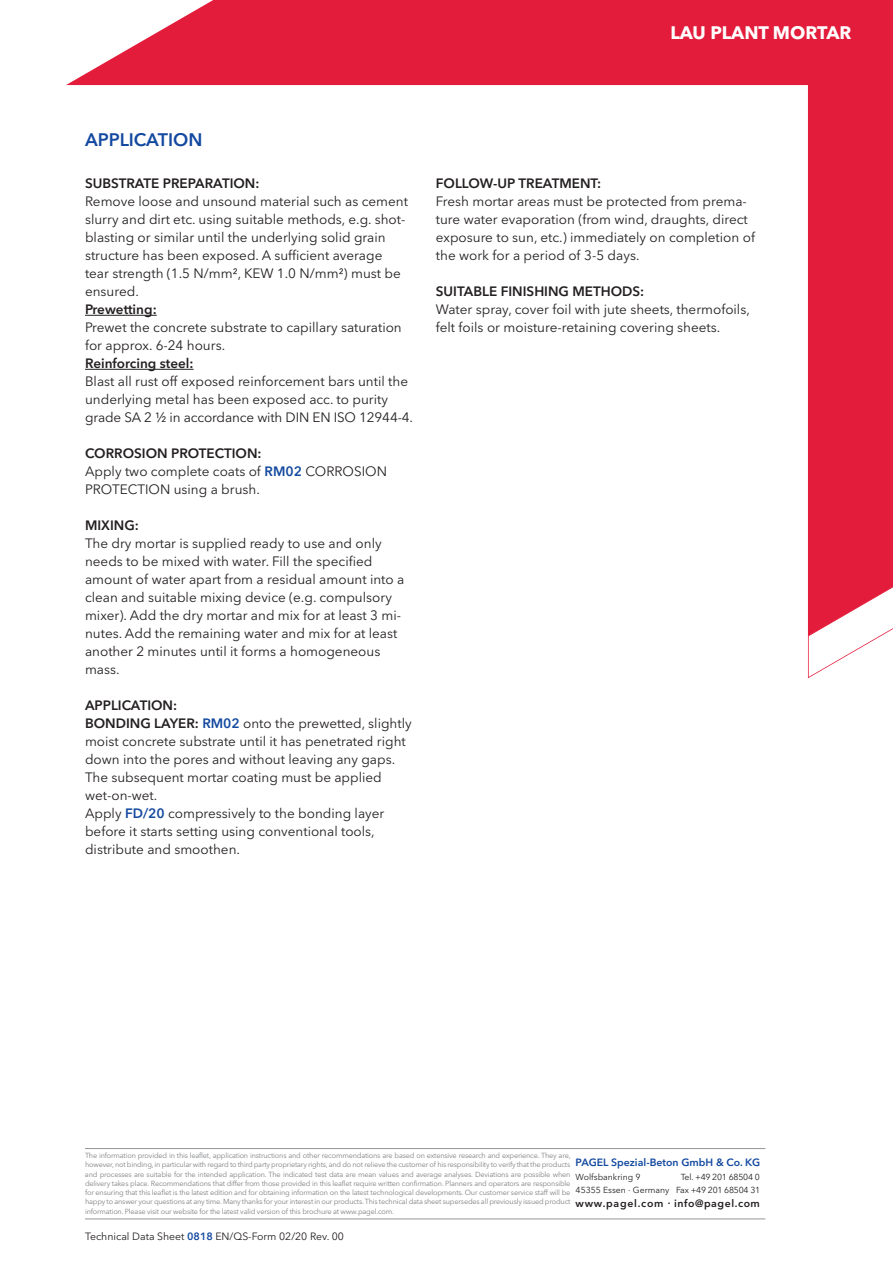
<style>
.page{position:relative;width:893px;height:1263px;background:#fff}
.page>*{position:absolute;margin:0;border:0;box-sizing:border-box;transform-origin:0 0}
.t1{font:700 18px "Avenir Next";color:#fff}
.t2{font:600 18px "Avenir Next";color:#13499f}
.t3{font:13.5px/18px "Avenir Next";color:#231f20}
.t4{font:600 13.5px "Avenir Next";color:#231f20}
.t5{font:10.5px "Avenir Next";color:#231f20}
.t6{font:600 10.5px "Avenir Next";color:#13499f}
.t7{font:600 10.5px "Avenir Next";letter-spacing:.055em;color:#231f20}
.t8{font:8.7px/13.5px "Avenir Next";letter-spacing:-.025em;color:#231f20;text-align:right}
.t9{font:8.7px "Avenir Next";color:#231f20}
.t10{font:7.35px/9.3px "Avenir Next";letter-spacing:-.025em;color:#808285;text-align:justify}
.s1{font-weight:600}
.s2{font-weight:600;color:#13499f}
</style>
<div class="page">
<svg style="left:66px;top:0;width:827px;height:636px"></svg>
<hr style="left:85px;top:315px;width:72px;height:1px;background:#231f20">
<hr style="left:85px;top:369px;width:109px;height:1px;background:#231f20">
<svg style="left:808px;top:574px;width:85px;height:104px"></svg>
<hr style="left:85px;top:1218px;width:680px;height:1px;background:#939598">
<hr style="left:85px;top:1148px;width:680px;height:1px;background:#939598">
<h1 class="t1" style="left:670px;top:17px;width:183px">LAU PLANT MORTAR</h1>
<h1 class="t2" style="left:85px;top:124px;width:119px">APPLICATION</h1>
<p class="t4" style="left:85px;top:172px;width:176px">SUBSTRATE PREPARATION:</p>
<p class="t3" style="left:85px;top:192px;width:324px">Remove loose and unsound material such as cement slurry and dirt etc. using suitable methods, e.g. shot&shy;blasting or similar until the underlying solid grain structure has been exposed. A sufficient average tear strength (1.5 N/mm², KEW 1.0 N/mm²) must be ensured.</p>
<p class="t4" style="left:85px;top:298px;width:73px">Prewetting:</p>
<p class="t3" style="left:85px;top:318px;width:318px">Prewet the concrete substrate to capillary saturation for approx. 6-24 hours.</p>
<p class="t4" style="left:85px;top:352px;width:110px">Reinforcing steel:</p>
<p class="t3" style="left:85px;top:372px;width:330px">Blast all rust off exposed reinforcement bars until the underlying metal has been exposed acc. to purity grade SA 2 ½ in accordance with DIN EN ISO 12944-4.</p>
<p class="t3" style="left:85px;top:444px;width:303px"><span class="s1">CORROSION PROTECTION:<br></span>Apply two complete coats of <span class="s2">RM02</span> CORROSION<br>PROTECTION using a brush.</p>
<p class="t4" style="left:85px;top:514px;width:55px">MIXING:</p>
<p class="t3" style="left:85px;top:534px;width:321px">The dry mortar is supplied ready to use and only needs to be mixed with water. Fill the specified amount of water apart from a residual amount into a clean and suitable mixing device (e.g. compulsory mixer). Add the dry mortar and mix for at least 3 mi&shy;nutes. Add the remaining water and mix for at least another 2 minutes until it forms a homogeneous mass.</p>
<p class="t3" style="left:85px;top:696px;width:328px"><span class="s1">APPLICATION:<br>BONDING LAYER:</span> <span class="s2">RM02</span> onto the prewetted, slightly moist concrete substrate until it has penetrated right down into the pores and without leaving any gaps.<br>The subsequent mortar coating must be applied wet-on-wet.<br>Apply <span class="s2">FD/20</span> compressively to the bonding layer before it starts setting using conventional tools, distribute and smoothen.</p>
<p class="t4" style="left:436px;top:172px;width:167px">FOLLOW-UP TREATMENT:</p>
<p class="t3" style="left:436px;top:192px;width:321px">Fresh mortar areas must be protected from prema&shy;ture water evaporation (from wind, draughts, direct exposure to sun, etc.) immediately on completion of the work for a period of 3-5 days.</p>
<p class="t4" style="left:436px;top:280px;width:210px">SUITABLE FINISHING METHODS:</p>
<p class="t3" style="left:436px;top:300px;width:315px">Water spray, cover foil with jute sheets, thermofoils, felt foils or moisture-retaining covering sheets.</p>
<p class="t10" style="left:85px;top:1150px;width:487px">The information provided in this leaflet, application instructions and other recommendations are based on extensive research and experience. They are, however, not binding, in particular with regard to third party proprietary rights, and do not relieve the customer of his responsibility to verify that the products and processes are suitable for the intended application. The indicated test data are mean values and average analyses. Deviations are possible when delivery takes place. Recommendations that differ from those provided in this leaflet require written confirmation. Planners and operators are responsible for ensuring that this leaflet is the latest edition and for obtaining information on the latest technological developments. Our customer service staff will be happy to answer your questions at any time. Many thanks for your interest in our products. This technical data sheet supersedes all previously issued product information. Please visit our website for the latest valid version of this brochure at www.pagel.com.</p>
<p class="t6" style="left:576px;top:1153px;width:186px">PAGEL Spezial-Beton GmbH &amp; Co. KG</p>
<p class="t9" style="left:576px;top:1169px;width:66px">Wolfsbankring 9</p>
<p class="t8" style="left:576px;top:1169px;width:186px">Tel. +49 201 68504 0<br>45355 Essen . Germany Fax +49 201 68504 31</p>
<p class="t7" style="left:576px;top:1194px;width:186px">www.pagel.com . info@pagel.com</p>
<p class="t5" style="left:85px;top:1228px;width:260px">Technical Data Sheet <span class="s2">0818</span> EN/QS-Form 02/20 Rev. 00</p>
</div>
